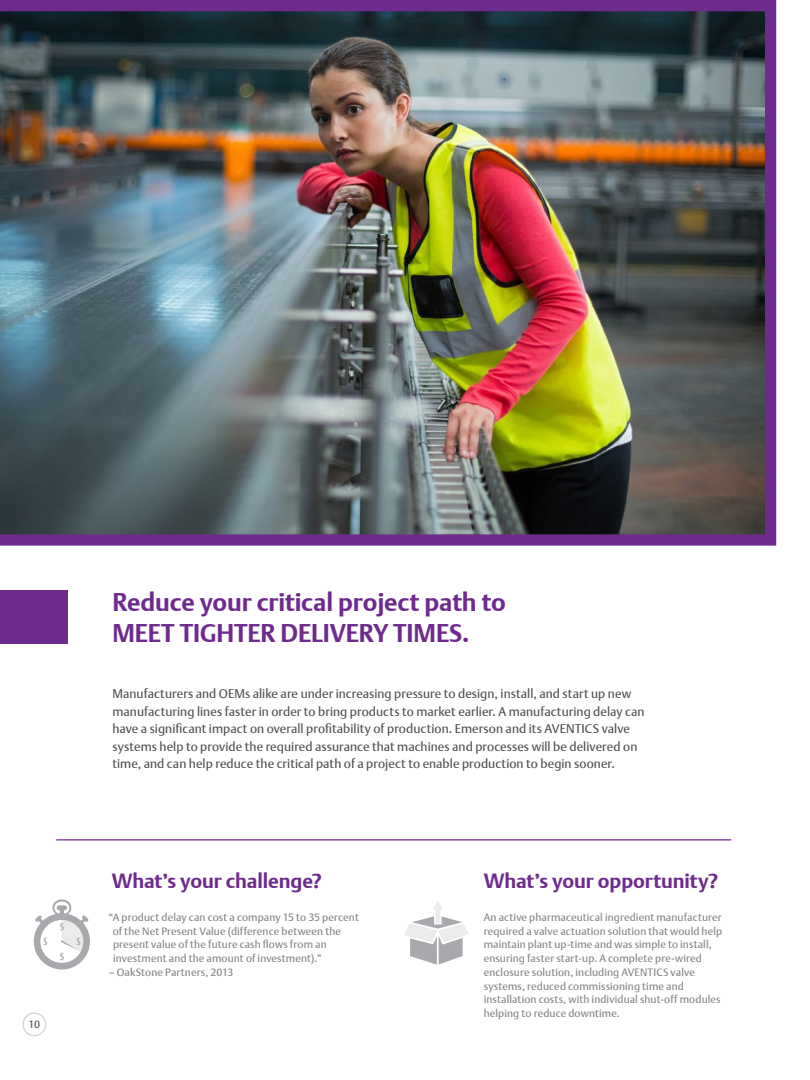
<style>
.page{position:relative;width:810px;height:1080px;background:#fff}
.page>*{position:absolute;margin:0;border:0;box-sizing:border-box;transform-origin:0 0}
.t1{font:25px/31.2px "DTL Argo T Bold";letter-spacing:-.005em;color:#6e2a8d}
.t2{font:20px "DTL Argo T Bold";letter-spacing:-.005em;color:#6e2a8d}
.t3{font:12.5px/17.5px "DTL Argo T";letter-spacing:.005em;color:#4d4d4f}
.t4{font:10.62px/13.8px "DTL Argo T";letter-spacing:.01em;color:#808285}
.SMALLEST{font:10.62px "DTL Argo T";color:#4d4d4f}
</style>
<div class="page">
<div style="left:22px;top:1012px;width:24px;height:24px;border:1px solid #d1d3d4;border-radius:50%"></div>
<div style="left:0;top:591px;width:68px;height:53px;background:#6e2a8d"></div>
<img style="left:0;top:0;width:776px;height:546px">
<svg style="left:34px;top:899px;width:56px;height:71px"></svg>
<svg style="left:404px;top:901px;width:65px;height:64px"></svg>
<hr style="left:56px;top:839px;width:675px;height:1px;background:#6e2a8d">
<p class="SMALLEST" style="left:29px;top:1018px;width:13px">10</p>
<p class="t1" style="left:112px;top:587px;width:395px">Reduce your critical project path to<br>MEET TIGHTER DELIVERY TIMES.</p>
<p class="t3" style="left:112px;top:685px;width:534px">Manufacturers and OEMs alike are under increasing pressure to design, install, and start up new manufacturing lines faster in order to bring products to market earlier. A manufacturing delay can have a significant impact on overall profitability of production. Emerson and its AVENTICS valve systems help to provide the required assurance that machines and processes will be delivered on time, and can help reduce the critical path of a project to enable production to begin sooner.</p>
<p class="t2" style="left:112px;top:870px;width:212px">What’s your challenge?</p>
<p class="t4" style="left:113px;top:910px;width:248px;text-indent:-4px">“A product delay can cost a company 15 to 35 percent of the Net Present Value (difference between the present value of the future cash flows from an investment and the amount of investment).”</p>
<p class="t4" style="left:109px;top:965px;width:126px">– OakStone Partners, 2013</p>
<p class="t2" style="left:484px;top:870px;width:236px">What’s your opportunity?</p>
<p class="t4" style="left:484px;top:910px;width:240px">An active pharmaceutical ingredient manufacturer required a valve actuation solution that would help maintain plant up-time and was simple to install, ensuring faster start-up. A complete pre-wired enclosure solution, including AVENTICS valve systems, reduced commissioning time and installation costs, with individual shut-off modules helping to reduce downtime.</p>
</div>
